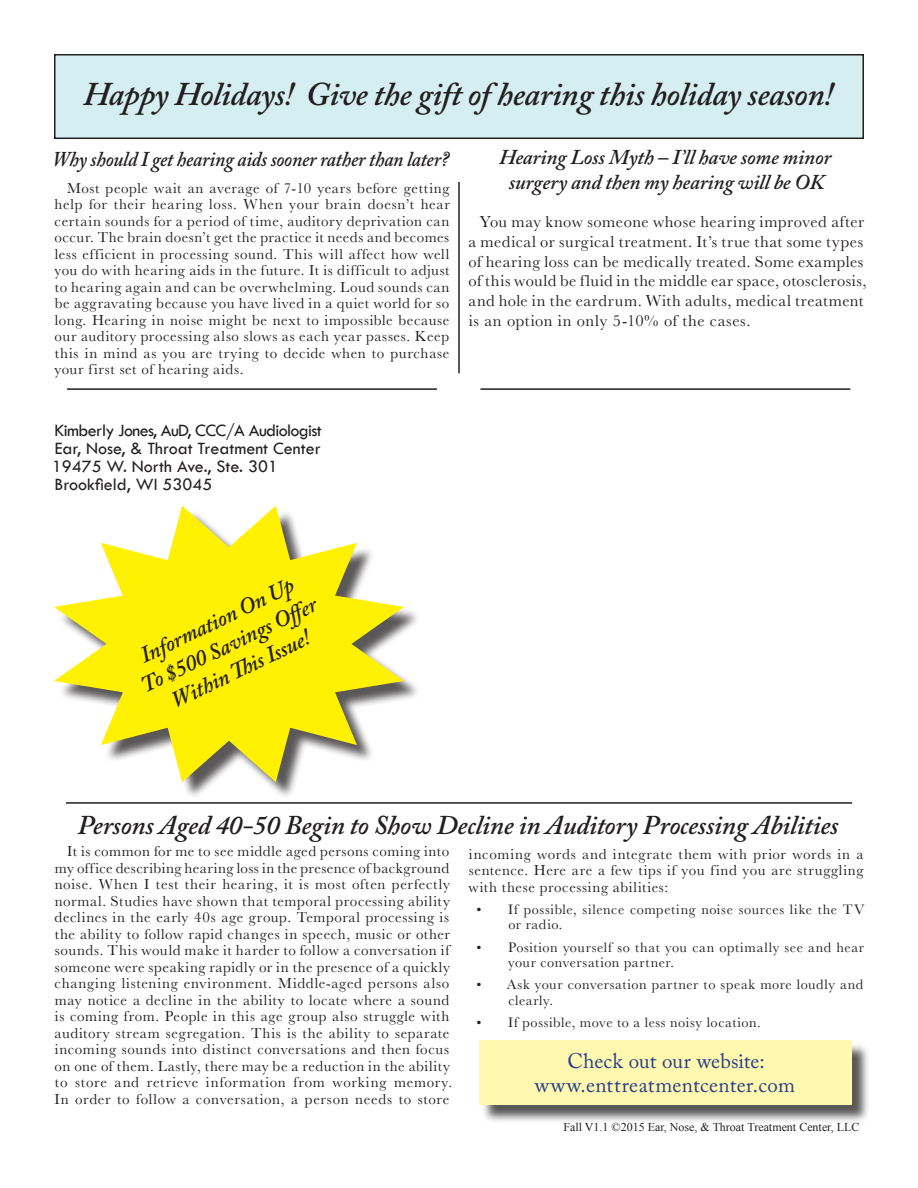
<style>
.page{position:relative;width:918px;height:1188px;background:#fff}
.page>*{position:absolute;margin:0;border:0;box-sizing:border-box;transform-origin:0 0}
._3_Headline_Minor_St{font:italic 600 33px "Adobe Caslon Pro";letter-spacing:-.01em;color:#231f20}
._3_Headline_Minor_St-2{font:italic 600 27px "Adobe Caslon Pro";letter-spacing:-.01em;color:#231f20}
._3_Headline_Minor_St-3{font:italic 600 22.5px/27px "Adobe Caslon Pro";color:#231f20;text-align:center}
._3_Headline_Minor_St-4{font:italic 600 21px/25.2px "Adobe Caslon Pro";letter-spacing:-.01em;color:#231f20;text-align:center}
._3_Headline_Minor_St-5{font:italic 600 21px "Adobe Caslon Pro";letter-spacing:-.01em;color:#231f20;scale:.93 1}
.t1{font:21px "Adobe Caslon Pro";letter-spacing:.01em;color:#253f8e}
.t2{font:18px "Tw Cen";color:#231f20}
.t3{font:18px "Tw Cen";letter-spacing:-.035em;color:#231f20}
._1_Body_Copy_Normal{font:16.5px/19.8px "Baskerville";letter-spacing:.03em;color:#231f20}
._1_Body_Copy_Normal-2{font:15px/16.5px "Baskerville";letter-spacing:.04em;color:#231f20;text-align:justify}
.t4{font:14.25px/15.8px "Baskerville";letter-spacing:.045em;color:#231f20}
.t5{font:12px "Times New Roman";color:#231f20}
</style>
<div class="page">
<hr style="left:458px;top:182px;width:2px;height:191px;background:#231f20">
<div style="left:55px;top:55px;width:808px;height:83px;background:#d5eef1"></div>
<div style="left:54px;top:54px;width:810px;height:85px;border:2px solid #231f20"></div>
<div style="left:58px;top:509px;width:363px;height:291px;background:#231f20;opacity:.75"></div>
<svg style="left:54px;top:506px;width:350px;height:276px;fill:#fff101"></svg>
<div style="left:482px;top:1043px;width:388px;height:81px;background:#231f20;opacity:.75"></div>
<div style="left:479px;top:1041px;width:373px;height:64px;background:#fff8ae"></div>
<hr style="left:67px;top:388px;width:370px;height:2px;background:#231f20">
<hr style="left:480px;top:388px;width:370px;height:2px;background:#231f20">
<hr style="left:66px;top:802px;width:786px;height:2px;background:#231f20">
<p class="_3_Headline_Minor_St" style="left:84px;top:74px;width:751px">Happy Holidays! Give the gift of hearing this holiday season!</p>
<p class="_3_Headline_Minor_St-5" style="left:52px;top:146px;width:428px">Why should I get hearing aids sooner rather than later?</p>
<p class="_1_Body_Copy_Normal-2" style="left:54px;top:180px;width:397px;text-indent:13px">Most people wait an average of 7-10 years before getting help for their hearing loss. When your brain doesn’t hear certain sounds for a period of time, auditory deprivation can occur. The brain doesn’t get the practice it needs and becomes less efficient in processing sound. This will affect how well you do with hearing aids in the future. It is difficult to adjust to hearing again and can be overwhelming. Loud sounds can be aggravating because you have lived in a quiet world for so long. Hearing in noise might be next to impossible because our auditory processing also slows as each year passes. Keep this in mind as you are trying to decide when to purchase your first set of hearing aids.</p>
<p class="t3" style="left:55px;top:420px;width:269px">Kimberly Jones, AuD, CCC/A Audiologist</p>
<p class="t2" style="left:55px;top:438px;width:267px">Ear, Nose, &amp; Throat Treatment Center</p>
<p class="t2" style="left:52px;top:456px;width:227px">19475 W. North Ave., Ste. 301</p>
<p class="t2" style="left:54px;top:474px;width:159px">Brookfield, WI 53045</p>
<p class="_3_Headline_Minor_St-4" style="left:499px;top:144px;width:333px">Hearing Loss Myth – I’ll have some minor surgery and then my hearing will be OK</p>
<p class="_1_Body_Copy_Normal" style="left:469px;top:212px;width:400px;text-indent:11px">You may know someone whose hearing improved after a medical or surgical treatment. It’s true that some types of hearing loss can be medically treated. Some examples of this would be fluid in the middle ear space, otosclerosis, and hole in the eardrum. With adults, medical treatment is an option in only 5-10% of the cases.</p>
<p class="_3_Headline_Minor_St-3" style="left:124px;top:650px;width:194px;rotate:-26deg">Information On Up<br>To $500 Savings Off er<br>Within Th is Issue!</p>
<p class="_3_Headline_Minor_St-2" style="left:77px;top:809px;width:763px">Persons Aged 40-50 Begin to Show Decline in Auditory Processing Abilities</p>
<p class="_1_Body_Copy_Normal-2" style="left:469px;top:846px;width:397px">incoming words and integrate them with prior words in a sentence. Here are a few tips if you find you are struggling with these processing abilities:</p>
<p class="t4" style="left:508px;top:901px;width:358px;text-indent:-32px">• If possible, silence competing noise sources like the TV or radio.</p>
<p class="t4" style="left:508px;top:939px;width:357px;text-indent:-32px">• Position yourself so that you can optimally see and hear your conversation partner.</p>
<p class="t4" style="left:508px;top:977px;width:356px;text-indent:-32px">• Ask your conversation partner to speak more loudly and clearly.</p>
<p class="t4" style="left:476px;top:1015px;width:286px">• If possible, move to a less noisy location.</p>
<p class="_1_Body_Copy_Normal-2" style="left:54px;top:843px;width:399px;text-align:left;text-indent:13px">It is common for me to see middle aged persons coming into my office describing hearing loss in the presence of background noise. When I test their hearing, it is most often perfectly normal. Studies have shown that temporal processing ability declines in the early 40s age group. Temporal processing is the ability to follow rapid changes in speech, music or other sounds. This would make it harder to follow a conversation if someone were speaking rapidly or in the presence of a quickly changing listening environment. Middle-aged persons also may notice a decline in the ability to locate where a sound is coming from. People in this age group also struggle with auditory stream segregation. This is the ability to separate incoming sounds into distinct conversations and then focus on one of them. Lastly, there may be a reduction in the ability to store and retrieve information from working memory.<br>In order to follow a conversation, a person needs to store</p>
<p class="t1" style="left:568px;top:1049px;width:199px">Check out our website:</p>
<p class="t1" style="left:535px;top:1073px;width:262px">www.enttreatmentcenter.com</p>
<p class="t5" style="left:563px;top:1119px;width:298px">Fall V1.1 ©2015 Ear, Nose, &amp; Throat Treatment Center, LLC</p>
</div>
